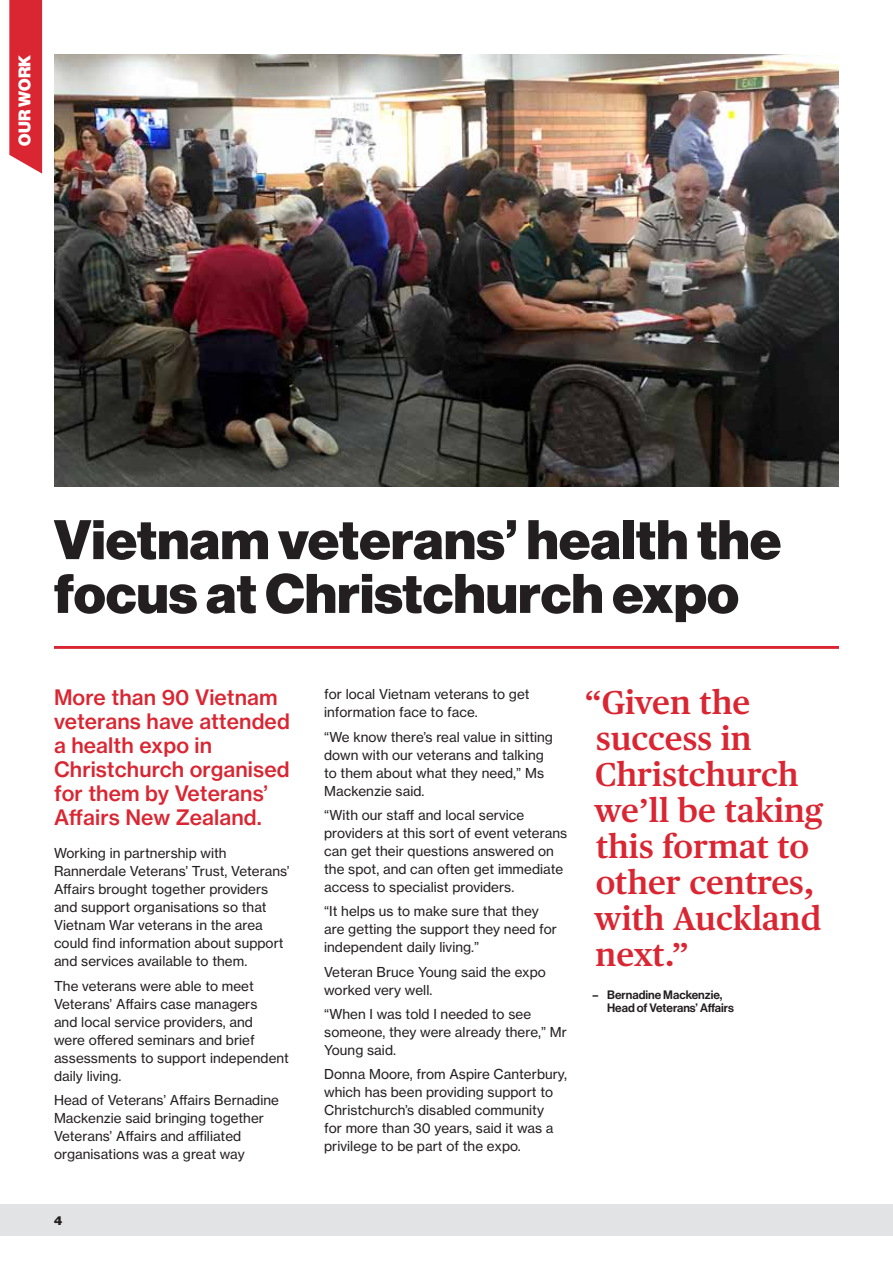
<style>
.page{position:relative;width:893px;height:1263px;background:#fff}
.page>*{position:absolute;margin:0;border:0;box-sizing:border-box;transform-origin:0 0}
.t1{font:900 54.45px/53.8px "Haas Grot Disp 95";letter-spacing:.005em;color:#231f20}
.t2{font:600 33px/36px "Publico Text";color:#d92632}
.t3{font:500 21px/24px "Haas Grot Text 65";letter-spacing:.005em;color:#d92632}
.t4{font:900 16.5px "Haas Grot Disp 95";letter-spacing:.015em;color:#fff}
.t5{font:13.5px/18px "Haas Grot Text 55 Roman";letter-spacing:.005em;color:#231f20}
.t6{font:500 12px/13.5px "Haas Grot Disp 65";color:#231f20}
.t7{font:900 12px "Haas Grot Disp 95";color:#231f20}
</style>
<div class="page">
<div style="left:0;top:1204px;width:893px;height:31px;background:#e2e3e4"></div>
<img style="left:54px;top:54px;width:785px;height:433px">
<svg style="left:9px;top:0;width:33px;height:174px;background:#db343f"></svg>
<hr style="left:54px;top:646px;width:785px;height:3px;background:#d92632">
<p class="t4" style="left:15px;top:146px;width:92px;rotate:-90deg">our work</p>
<h1 class="t1" style="left:54px;top:514px;width:729px">Vietnam veterans’ health the focus at Christchurch expo</h1>
<h3 class="t3" style="left:54px;top:686px;width:237px">More than 90 Vietnam veterans have attended a health expo in<br>Christchurch organised for them by Veterans’<br>Affairs New Zealand.</h3>
<p class="t5" style="left:54px;top:844px;width:237px">Working in partnership with Rannerdale Veterans’ Trust, Veterans’ Affairs brought together providers and support organisations so that Vietnam War veterans in the area could find information about support and services available to them.</p>
<p class="t5" style="left:54px;top:977px;width:236px">The veterans were able to meet<br>Veterans’ Affairs case managers<br>and local service providers, and<br>were offered seminars and brief assessments to support independent daily living.</p>
<p class="t5" style="left:54px;top:1091px;width:227px">Head of Veterans’ Affairs Bernadine Mackenzie said bringing together Veterans’ Affairs and affiliated organisations was a great way</p>
<p class="t7" style="left:54px;top:1213px;width:10px">4</p>
<p class="t5" style="left:324px;top:685px;width:207px">for local Vietnam veterans to get information face to face.</p>
<p class="t5" style="left:324px;top:727px;width:230px">“We know there’s real value in sitting down with our veterans and talking to them about what they need,” Ms<br>Mackenzie said.</p>
<p class="t5" style="left:324px;top:806px;width:245px">“With our staff and local service providers at this sort of event veterans can get their questions answered on the spot, and can often get immediate access to specialist providers.</p>
<p class="t5" style="left:324px;top:902px;width:234px">“It helps us to make sure that they are getting the support they need for independent daily living.”</p>
<p class="t5" style="left:324px;top:963px;width:223px">Veteran Bruce Young said the expo worked very well.</p>
<p class="t5" style="left:324px;top:1005px;width:244px">“When I was told I needed to see someone, they were already there,” Mr<br>Young said.</p>
<p class="t5" style="left:324px;top:1065px;width:244px">Donna Moore, from Aspire Canterbury, which has been providing support to Christchurch’s disabled community<br>for more than 30 years, said it was a privilege to be part of the expo.</p>
<h2 class="t2" style="left:584px;top:682px;width:240px">“Given the success in<br>Christchurch we’ll be taking this format to other centres, with Auckland next.”</h2>
<p class="t6" style="left:607px;top:988px;width:128px;text-indent:-15px">– Bernadine Mackenzie,<br>Head of Veterans’ Affairs</p>
</div>
